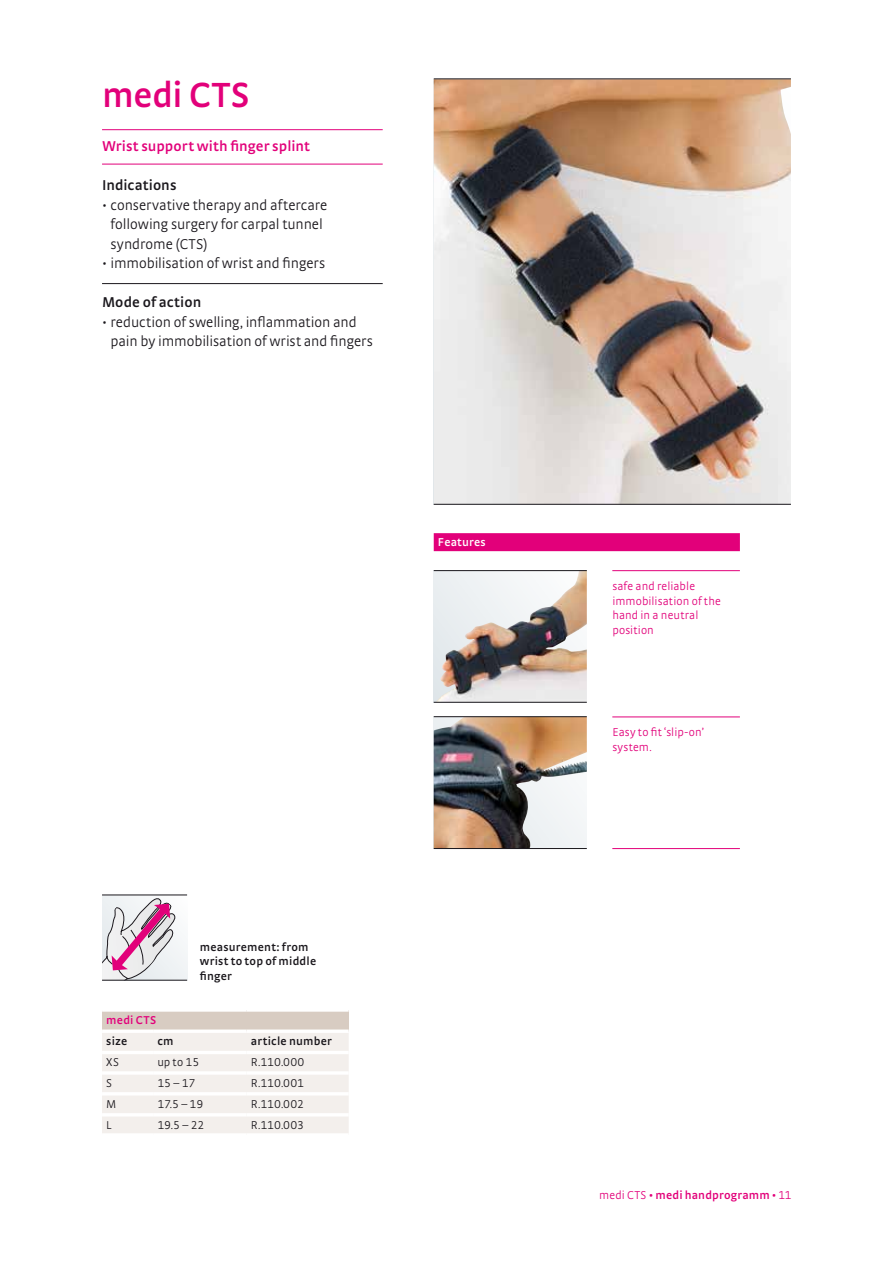
<style>
.page{position:relative;width:893px;height:1263px;background:#fff}
.page>*{position:absolute;margin:0;border:0;box-sizing:border-box;transform-origin:0 0}
.t1{font:600 36.75px "medi Strada Pro";letter-spacing:-.005em;color:#e2007a}
.t2{font:300 15px/19.5px "medi Strada Pro";letter-spacing:-.005em;color:#1a171c}
.t3{font:600 15px "medi Strada Pro";letter-spacing:.005em;color:#e2007a}
.t4{font:600 15px "medi Strada Pro";letter-spacing:.005em;color:#1a171c}
.t5{font:300 12px/14.7px "medi Strada Pro";letter-spacing:.01em;color:#e2007a}
.t6{font:300 12px "medi Strada Pro";color:#1a171c}
.t7{font:600 12px/14.7px "medi Strada Pro";letter-spacing:.015em;color:#1a171c}
.t8{font:600 12px "medi Strada Pro";letter-spacing:.015em;color:#e2007a}
.t9{font:600 12px "medi Strada Pro";letter-spacing:.01em;color:#fff}
.s1{font-weight:300}
</style>
<div class="page">
<hr style="left:102px;top:129px;width:281px;height:1px;background:#e2007a">
<hr style="left:102px;top:164px;width:281px;height:1px;background:#e2007a">
<hr style="left:102px;top:283px;width:281px;height:1px;background:#1a171c">
<img style="left:434px;top:80px;width:357px;height:424px">
<hr style="left:434px;top:79px;width:357px;height:1px;background:#1a171c">
<hr style="left:434px;top:504px;width:357px;height:1px;background:#1a171c">
<hr style="left:612px;top:570px;width:128px;height:1px;background:#e2007a">
<hr style="left:612px;top:717px;width:128px;height:1px;background:#e2007a">
<hr style="left:612px;top:848px;width:128px;height:1px;background:#e2007a">
<div style="left:434px;top:533px;width:306px;height:18px;background:#e2007a"></div>
<div style="left:102px;top:895px;width:85px;height:85px;background:#f5f7f9"></div>
<svg style="left:102px;top:898px;width:75px;height:82px"></svg>
<hr style="left:102px;top:980px;width:85px;height:1px;background:#1a171c">
<hr style="left:102px;top:895px;width:85px;height:1px;background:#1a171c">
<img style="left:434px;top:717px;width:153px;height:131px">
<hr style="left:434px;top:716px;width:153px;height:1px;background:#1a171c">
<hr style="left:434px;top:848px;width:153px;height:1px;background:#1a171c">
<img style="left:436px;top:571px;width:151px;height:131px">
<hr style="left:434px;top:702px;width:153px;height:1px;background:#1a171c">
<hr style="left:434px;top:570px;width:153px;height:1px;background:#1a171c">
<div style="left:102px;top:1010px;width:247px;height:21px;background:#d8ccc2"></div>
<div style="left:102px;top:1033px;width:247px;height:100px;background:#f3efec"></div>
<hr style="left:102px;top:1051px;width:51px;height:3px;background:#fff">
<hr style="left:153px;top:1051px;width:94px;height:3px;background:#fff">
<hr style="left:247px;top:1051px;width:102px;height:3px;background:#fff">
<hr style="left:102px;top:1071px;width:51px;height:4px;background:#fff">
<hr style="left:153px;top:1071px;width:94px;height:4px;background:#fff">
<hr style="left:247px;top:1071px;width:102px;height:4px;background:#fff">
<hr style="left:102px;top:1092px;width:51px;height:3px;background:#fff">
<hr style="left:153px;top:1092px;width:94px;height:3px;background:#fff">
<hr style="left:247px;top:1092px;width:102px;height:3px;background:#fff">
<hr style="left:102px;top:1113px;width:51px;height:3px;background:#fff">
<hr style="left:153px;top:1113px;width:94px;height:3px;background:#fff">
<hr style="left:247px;top:1113px;width:102px;height:3px;background:#fff">
<svg style="left:102px;top:1010px;width:51px;height:2px"></svg>
<svg style="left:153px;top:1010px;width:94px;height:2px"></svg>
<svg style="left:247px;top:1010px;width:102px;height:2px"></svg>
<svg style="left:102px;top:1029px;width:51px;height:2px"></svg>
<svg style="left:153px;top:1029px;width:94px;height:2px"></svg>
<svg style="left:247px;top:1029px;width:102px;height:3px"></svg>
<h1 class="t1" style="left:102px;top:71px;width:149px">medi CTS</h1>
<p class="t3" style="left:102px;top:136px;width:209px">Wrist support with finger splint</p>
<p class="t4" style="left:102px;top:175px;width:76px">Indications</p>
<p class="t2" style="left:111px;top:195px;width:218px;text-indent:-9px">• conservative therapy and aftercare following surgery for carpal tunnel syndrome (CTS)</p>
<p class="t2" style="left:102px;top:253px;width:225px">• immobilisation of wrist and fingers</p>
<p class="t4" style="left:102px;top:292px;width:101px">Mode of action</p>
<p class="t2" style="left:111px;top:312px;width:264px;text-indent:-9px">• reduction of swelling, inflammation and pain by immobilisation of wrist and fingers</p>
<p class="t9" style="left:438px;top:534px;width:49px">Features</p>
<p class="t7" style="left:200px;top:939px;width:118px">measurement: from wrist to top of middle finger</p>
<p class="t8" style="left:106px;top:1012px;width:51px">medi CTS</p>
<p class="t7" style="left:106px;top:1033px;width:22px">size</p>
<p class="t7" style="left:157px;top:1033px;width:18px">cm</p>
<p class="t7" style="left:251px;top:1033px;width:82px">article number</p>
<p class="t6" style="left:106px;top:1055px;width:14px">XS</p>
<p class="t6" style="left:157px;top:1055px;width:43px">up to 15</p>
<p class="t6" style="left:251px;top:1055px;width:55px">R.110.000</p>
<p class="t6" style="left:106px;top:1075px;width:7px">S</p>
<p class="t6" style="left:157px;top:1075px;width:40px">15 – 17</p>
<p class="t6" style="left:251px;top:1075px;width:55px">R.110.001</p>
<p class="t6" style="left:106px;top:1096px;width:12px">M</p>
<p class="t6" style="left:157px;top:1096px;width:48px">17.5 – 19</p>
<p class="t6" style="left:251px;top:1096px;width:55px">R.110.002</p>
<p class="t6" style="left:106px;top:1117px;width:7px">L</p>
<p class="t6" style="left:157px;top:1117px;width:49px">19.5 – 22</p>
<p class="t6" style="left:251px;top:1117px;width:55px">R.110.003</p>
<p class="t5" style="left:612px;top:578px;width:110px">safe and reliable immobilisation of the hand in a neutral position</p>
<p class="t5" style="left:612px;top:725px;width:93px">Easy to fit ‘slip-on’ system.</p>
<p class="t8" style="left:599px;top:1188px;width:193px"><span class="s1">medi CTS</span> • medi handprogramm • <span class="s1">11</span></p>
</div>
